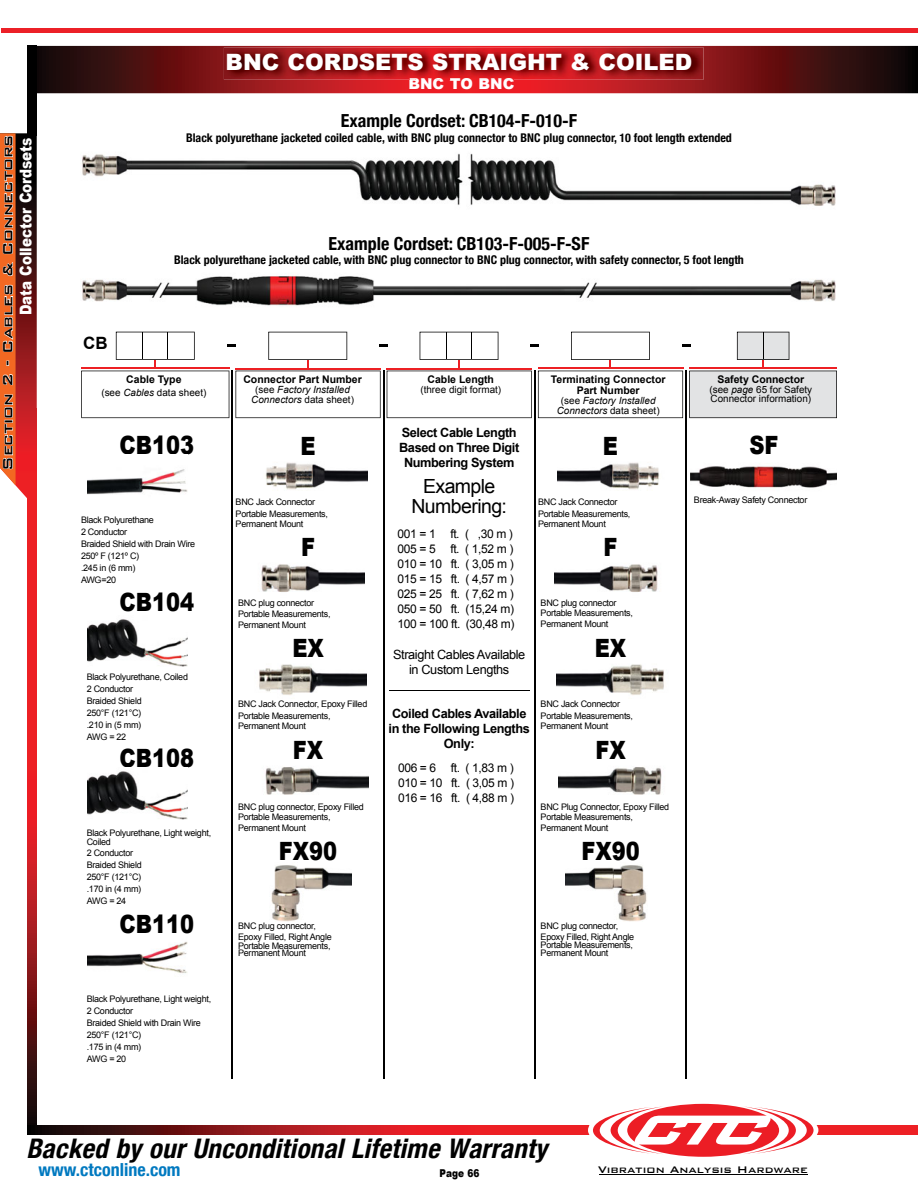
<style>
.page{position:relative;width:918px;height:1188px;background:#fff}
.page>*{position:absolute;margin:0;border:0;box-sizing:border-box;transform-origin:0 0}
.t1{font:italic 700 condensed 27px "Helvetica Neue";color:#000}
.t2{font:900 25.2px "Arial";color:#000;scale:.83 1}
.t3{font:900 22.5px "Arial";color:#fff}
.t4{font:19.5px/20.4px "Arial";letter-spacing:-.03em;color:#000;text-align:center}
.t5{font:700 condensed 18px "Helvetica Neue";color:#000}
.t6{font:500 18px "Bank Gothic";letter-spacing:-.01em;color:#000}
.t7{font:700 condensed 18px "Helvetica Neue";color:#0079c0}
.t8{font:700 16.95px "Arial";color:#000}
.t9{font:900 16.2px "Arial";color:#fff;scale:.83 1}
.t10{font:900 15px "Arial";color:#fcfcfc}
.t11{font:700 12.75px/15px "Arial";letter-spacing:-.03em;color:#000;text-align:center}
.t12{font:12.75px/15px "Arial";letter-spacing:-.03em;color:#000;text-align:center}
.t13{font:500 12.75px "Bank Gothic";color:#000}
.t14{font:700 condensed 12px "Helvetica Neue";color:#000}
.t15{font:12px/15px "Arial";letter-spacing:-.03em;color:#000;text-align:justify}
.t16{font:900 10.8px "Arial";color:#000;scale:.83 1}
.t17{font:700 10.5px/11.4px "Arial";color:#000;text-align:center}
.t18{font:italic 9.9px/9.8px "Arial";color:#000;text-align:center}
.t19{font:9.9px/9.8px "Arial";color:#000}
.t20{font:9px/12px "Arial";letter-spacing:-.03em;color:#000}
.s1{color:#fff}
.s2{color:#fcfdfd}
.s3{color:#f9f9fa}
.s4{color:#f7f7f8}
.s5{font-style:italic}
.s6{font-style:normal}
</style>
<div class="page">
<div style="left:0;top:28px;width:918px;height:5px;background:#ec2027"></div>
<svg style="left:27px;top:509px;width:10px;height:616px;background:#b81a1e"></svg>
<svg style="left:27px;top:1125px;width:891px;height:10px;background:#ac191d"></svg>
<svg style="left:37px;top:46px;width:881px;height:47px;background:#6b1315"></svg>
<svg style="left:0;top:133px;width:37px;height:376px;background:#ac4027"></svg>
<div style="left:588px;top:1099px;width:230px;height:62px;background:#fff;border-radius:50%"></div>
<svg style="left:593px;top:1104px;width:221px;height:53px"></svg>
<hr style="left:599px;top:1174px;width:209px;height:1px;background:#000">
<div style="left:27px;top:46px;width:10px;height:90px;background:#000"></div>
<img style="left:224px;top:47px;width:479px;height:33px">
<img style="left:410px;top:78px;width:104px;height:2px">
<hr style="left:232px;top:370px;width:1px;height:709px;background:#000">
<hr style="left:534px;top:370px;width:2px;height:709px;background:#000">
<hr style="left:686px;top:370px;width:1px;height:709px;background:#000">
<hr style="left:383px;top:370px;width:1px;height:709px;background:#000">
<hr style="left:389px;top:690px;width:140px;height:1px;background:#000">
<img style="left:555px;top:564px;width:103px;height:28px">
<img style="left:261px;top:564px;width:103px;height:28px">
<img style="left:557px;top:664px;width:107px;height:31px">
<img style="left:259px;top:664px;width:107px;height:31px">
<img style="left:558px;top:462px;width:102px;height:28px">
<img style="left:265px;top:462px;width:102px;height:28px">
<img style="left:559px;top:767px;width:103px;height:28px">
<img style="left:265px;top:767px;width:103px;height:28px">
<img style="left:566px;top:865px;width:81px;height:56px">
<img style="left:271px;top:865px;width:80px;height:56px">
<img style="left:87px;top:469px;width:100px;height:26px">
<img style="left:87px;top:619px;width:100px;height:48px">
<img style="left:87px;top:771px;width:100px;height:49px">
<img style="left:87px;top:942px;width:100px;height:31px">
<svg style="left:81px;top:332px;width:756px;height:86px"></svg>
<img style="left:82px;top:153px;width:754px;height:53px">
<img style="left:82px;top:275px;width:754px;height:31px">
<img style="left:690px;top:466px;width:146px;height:22px">
<h3 class="t3" style="left:226px;top:45px;width:468px">BNC CORDSETS STRAIGHT &amp; COILED</h3>
<h3 class="t6" style="left:-2px;top:471px;width:338px;rotate:-90deg">Section 2 - Cables &amp; Connectors</h3>
<h3 class="t9" style="left:14px;top:315px;width:216px;rotate:-90deg">Data Collector Cordsets</h3>
<h3 class="t10" style="left:408px;top:72px;width:107px">BN<span class="s1">C</span> <span class="s2">TO</span> <span class="s3">B</span><span class="s4">NC</span></h3>
<h3 class="t5" style="left:341px;top:110px;width:238px">Example Cordset: CB104-F-010-F</h3>
<h3 class="t14" style="left:186px;top:130px;width:547px">Black polyurethane jacketed coiled cable, with BNC plug connector to BNC plug connector, 10 foot length extended</h3>
<h3 class="t8" style="left:83px;top:333px;width:26px">CB</h3>
<h3 class="t5" style="left:329px;top:233px;width:262px">Example Cordset: CB103-F-005-F-SF</h3>
<h3 class="t14" style="left:174px;top:253px;width:571px">Black polyurethane jacketed cable, with BNC plug connector to BNC plug connector, with safety connector, 5 foot length</h3>
<p class="t17" style="left:126px;top:374px;width:57px">Cable Type</p>
<p class="t19" style="left:101px;top:387px;width:107px">(see <span class="s5">Cables</span> data sheet)</p>
<h2 class="t2" style="left:119px;top:426px;width:91px">CB103</h2>
<p class="t20" style="left:81px;top:514px;width:116px">Black Polyurethane<br>2 Conductor<br>Braided Shield with Drain Wire<br>250º F (121º C)<br>.245 in (6 mm)<br>AWG=20</p>
<h2 class="t2" style="left:119px;top:584px;width:91px">CB104</h2>
<p class="t20" style="left:87px;top:671px;width:103px">Black Polyurethane, Coiled<br>2 Conductor<br>Braided Shield<br>250°F (121°C)<br>.210 in (5 mm)<br>AWG = 22</p>
<h2 class="t2" style="left:119px;top:739px;width:91px">CB108</h2>
<p class="t20" style="left:87px;top:829px;width:126px;line-height:9px">Black Polyurethane, Light weight,<br>Coiled</p>
<p class="t20" style="left:87px;top:847px;width:57px">2 Conductor<br>Braided Shield<br>250°F (121°C) .170 in (4 mm)<br>AWG = 24</p>
<h2 class="t2" style="left:119px;top:906px;width:91px">CB110</h2>
<p class="t20" style="left:87px;top:993px;width:126px">Black Polyurethane, Light weight,<br>2 Conductor<br>Braided Shield with Drain Wire<br>250°F (121°C)<br>.175 in (4 mm)<br>AWG = 20</p>
<p class="t17" style="left:243px;top:374px;width:120px">Connector Part Number</p>
<p class="t18" style="left:251px;top:385px;width:104px"><span class="s6">(see</span> Factory Installed<br>Connectors <span class="s6">data sheet)</span></p>
<p class="t17" style="left:428px;top:374px;width:68px">Cable Length</p>
<p class="t19" style="left:420px;top:384px;width:82px">(three digit format)</p>
<p class="t17" style="left:551px;top:373px;width:116px">Terminating Connector<br>Part Number</p>
<p class="t18" style="left:557px;top:396px;width:104px"><span class="s6">(see</span> Factory Installed<br>Connectors <span class="s6">data sheet)</span></p>
<h2 class="t2" style="left:301px;top:427px;width:20px">E</h2>
<h3 class="t11" style="left:399px;top:425px;width:122px">Select Cable Length<br>Based on Three Digit<br>Numbering System</h3>
<h2 class="t2" style="left:603px;top:427px;width:20px">E</h2>
<p class="t20" style="left:236px;top:496px;width:94px">BNC Jack Connector<br>Portable Measurements,</p>
<p class="t20" style="left:236px;top:518px;width:69px">Permanent Mount</p>
<h2 class="t2" style="left:301px;top:528px;width:18px">F</h2>
<p class="t20" style="left:238px;top:597px;width:94px">BNC plug connector<br>Portable Measurements,</p>
<p class="t20" style="left:238px;top:619px;width:69px">Permanent Mount</p>
<h3 class="t4" style="left:412px;top:476px;width:97px">Example<br>Numbering:</h3>
<h3 class="t15" style="left:398px;top:526px;width:118px">001 = 1 ft. ( ,30 m )<br>005 = 5 ft. ( 1,52 m )<br>010 = 10 ft. ( 3,05 m )<br>015 = 15 ft. ( 4,57 m )<br>025 = 25 ft. ( 7,62 m )<br>050 = 50 ft. (15,24 m)<br>100 = 100 ft. (30,48 m)</h3>
<p class="t20" style="left:538px;top:496px;width:94px">BNC Jack Connector<br>Portable Measurements,</p>
<p class="t20" style="left:538px;top:518px;width:69px">Permanent Mount</p>
<h2 class="t2" style="left:604px;top:528px;width:18px">F</h2>
<p class="t20" style="left:541px;top:597px;width:94px;line-height:10.8px">BNC plug connector<br>Portable Measurements,<br>Permanent Mount</p>
<h2 class="t2" style="left:292px;top:630px;width:39px">EX</h2>
<h3 class="t12" style="left:393px;top:647px;width:134px">Straight Cables Available in Custom Lengths</h3>
<h2 class="t2" style="left:595px;top:630px;width:39px">EX</h2>
<p class="t20" style="left:238px;top:698px;width:131px">BNC Jack Connector, Epoxy Filled<br>Portable Measurements,</p>
<p class="t20" style="left:238px;top:720px;width:69px">Permanent Mount</p>
<h2 class="t2" style="left:293px;top:731px;width:38px">FX</h2>
<h3 class="t11" style="left:389px;top:706px;width:143px">Coiled Cables Available in the Following Lengths<br>Only:</h3>
<p class="t20" style="left:541px;top:698px;width:94px">BNC Jack Connector<br>Portable Measurements,</p>
<p class="t20" style="left:541px;top:720px;width:69px">Permanent Mount</p>
<h2 class="t2" style="left:595px;top:731px;width:38px">FX</h2>
<p class="t20" style="left:238px;top:801px;width:127px;line-height:10.6px">BNC plug connector, Epoxy Filled<br>Portable Measurements,<br>Permanent Mount</p>
<h3 class="t15" style="left:398px;top:761px;width:118px">006 = 6 ft. ( 1,83 m )<br>010 = 10 ft. ( 3,05 m )<br>016 = 16 ft. ( 4,88 m )</h3>
<p class="t20" style="left:541px;top:801px;width:130px;line-height:10.6px">BNC Plug Connector, Epoxy Filled<br>Portable Measurements,<br>Permanent Mount</p>
<h2 class="t2" style="left:279px;top:832px;width:72px">FX90</h2>
<h2 class="t2" style="left:581px;top:832px;width:72px">FX90</h2>
<p class="t20" style="left:238px;top:921px;width:95px;line-height:10.8px">BNC plug connector,<br>Epoxy Filled, Right Angle</p>
<p class="t20" style="left:238px;top:942px;width:94px;line-height:7.8px">Portable Measurements,<br>Permanent Mount</p>
<p class="t20" style="left:541px;top:921px;width:95px;line-height:10.8px">BNC plug connector,<br>Epoxy Filled, Right Angle</p>
<p class="t20" style="left:541px;top:941px;width:94px;line-height:7.8px">Portable Measurements,<br>Permanent Mount</p>
<p class="t17" style="left:717px;top:374px;width:88px">Safety Connector</p>
<p class="t19" style="left:709px;top:384px;width:104px">(see <span class="s5">page</span> 65 for Safety<br>Connector information)</p>
<h2 class="t2" style="left:749px;top:427px;width:37px">SF</h2>
<p class="t20" style="left:694px;top:494px;width:115px">Break-Away Safety Connector</p>
<h1 class="t1" style="left:26px;top:1132px;width:529px">Backed by ourUnconditionalLifetime Warranty</h1>
<p class="t16" style="left:440px;top:1166px;width:49px">Page 66</p>
<h3 class="t7" style="left:38px;top:1159px;width:144px">www.ctconline.com</h3>
<h3 class="t13" style="left:598px;top:1163px;width:211px">Vibration Analysis Hardware</h3>
</div>
